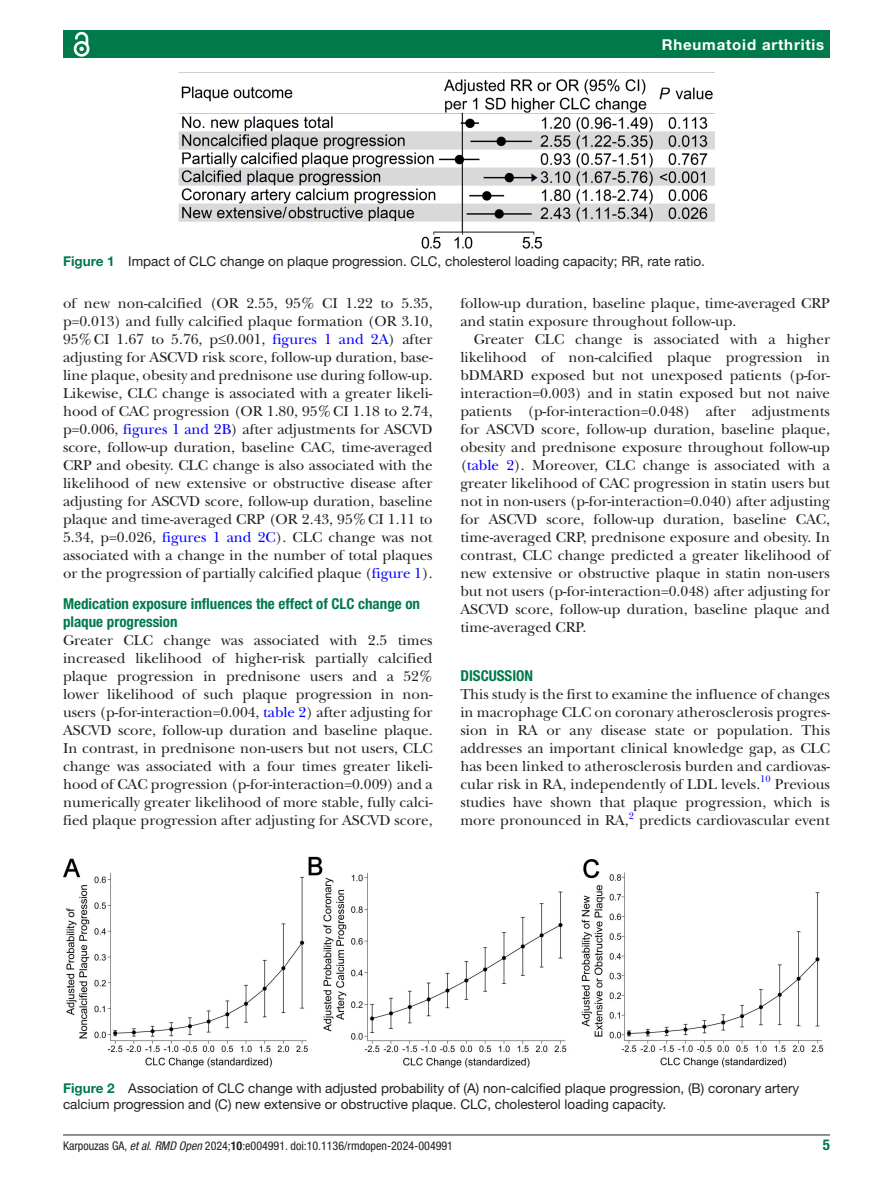
<style>
.page{position:relative;width:893px;height:1191px;background:#fff}
.page>*{position:absolute;margin:0;border:0;box-sizing:border-box;transform-origin:0 0}
.t1{font:15px/18px "New Baskerville";color:#231f20;text-align:justify}
.t2{font:700 condensed 15px/18px "Helvetica Neue LT Std";color:#007a4b}
.t3{font:700 15px "Helvetica Neue LT Std";letter-spacing:.055em;color:#fff}
.t4{font:13.5px/16.2px "Helvetica Neue LT Std";color:#231f20}
.t5{font:condensed 12px "Helvetica Neue LT Std";color:#231f20}
.t6{font:9.9px "New Baskerville";color:#00f}
.s1{font-weight:700;color:#007a4b}
.s2{color:#00f}
.s3{font-style:italic}
.s4{font-weight:700}
</style>
<div class="page">
<hr style="left:63px;top:1134px;width:767px;height:1px;background:#231f20">
<div style="left:63px;top:31px;width:767px;height:27px;background:#007a4b"></div>
<svg style="left:73px;top:31px;width:17px;height:26px"></svg>
<img style="left:178px;top:79px;width:537px;height:169px">
<img style="left:63px;top:856px;width:761px;height:212px">
<p class="t3" style="left:662px;top:35px;width:164px">Rheumatoid arthritis</p>
<p class="t4" style="left:63px;top:253px;width:643px"><span class="s1">Figure 1</span> Impact of CLC change on plaque progression. CLC, cholesterol loading capacity; RR, rate ratio.</p>
<p class="t1" style="left:63px;top:294px;width:371px">of new non-calcified (OR 2.55, 95% CI 1.22 to 5.35, p=0.013) and fully calcified plaque formation (OR 3.10, 95%CI 1.67 to 5.76, p≤0.001, <span class="s2">figures 1 and 2A</span>) after adjusting for ASCVD risk score, follow-up duration, base&shy;line plaque, obesity and prednisone use during follow-up.<br>Likewise, CLC change is associated with a greater likeli&shy;hood of CAC progression (OR 1.80, 95%CI 1.18 to 2.74, p=0.006, <span class="s2">figures 1 and 2B</span>) after adjustments for ASCVD score, follow-up duration, baseline CAC, time-averaged CRP and obesity. CLC change is also associated with the likelihood of new extensive or obstructive disease after adjusting for ASCVD score, follow-up duration, baseline plaque and time-averaged CRP (OR 2.43, 95%CI 1.11 to 5.34, p=0.026, <span class="s2">figures 1 and 2C</span>). CLC change was not associated with a change in the number of total plaques or the progression of partially calcified plaque (<span class="s2">figure 1</span>).</p>
<p class="t2" style="left:63px;top:594px;width:359px">Medication exposure influences the effect of CLC change on plaque progression</p>
<p class="t1" style="left:63px;top:631px;width:371px">Greater CLC change was associated with 2.5 times increased likelihood of higher-risk partially calcified plaque progression in prednisone users and a 52% lower likelihood of such plaque progression in non&shy;users (p-for-interaction=0.004, <span class="s2">table 2</span>) after adjusting for ASCVD score, follow-up duration and baseline plaque.<br>In contrast, in prednisone non-users but not users, CLC change was associated with a four times greater likeli&shy;hood of CAC progression (p-for-interaction=0.009) and a numerically greater likelihood of more stable, fully calci&shy;fied plaque progression after adjusting for ASCVD score,</p>
<p class="t1" style="left:460px;top:294px;width:371px">follow-up duration, baseline plaque, time-averaged CRP and statin exposure throughout follow-up.</p>
<p class="t1" style="left:460px;top:330px;width:371px;text-indent:14px">Greater CLC change is associated with a higher likelihood of non-calcified plaque progression in bDMARD exposed but not unexposed patients (p-for&shy;interaction=0.003) and in statin exposed but not naive patients (p-for-interaction=0.048) after adjustments for ASCVD score, follow-up duration, baseline plaque, obesity and prednisone exposure throughout follow-up (<span class="s2">table 2</span>). Moreover, CLC change is associated with a greater likelihood of CAC progression in statin users but not in non-users (p-for-interaction=0.040) after adjusting for ASCVD score, follow-up duration, baseline CAC, time-averaged CRP, prednisone exposure and obesity. In contrast, CLC change predicted a greater likelihood of new extensive or obstructive plaque in statin non-users but not users (p-for-interaction=0.048) after adjusting for ASCVD score, follow-up duration, baseline plaque and time-averaged CRP.</p>
<p class="t2" style="left:460px;top:666px;width:74px">DISCUSSION</p>
<p class="t1" style="left:460px;top:685px;width:371px">This study is the first to examine the influence of changes in macrophage CLC on coronary atherosclerosis progres&shy;sion in RA or any disease state or population. This addresses an important clinical knowledge gap, as CLC has been linked to atherosclerosis burden and cardiovas&shy;cular risk in RA, independently of LDL levels.</p>
<p class="t6" style="left:760px;top:773px;width:12px">10</p>
<p class="t1" style="left:460px;top:775px;width:371px;text-indent:314px">Previous studies have shown that plaque progression, which is more pronounced in RA,</p>
<p class="t6" style="left:629px;top:809px;width:7px">2</p>
<p class="t1" style="left:639px;top:811px;width:192px">predicts cardiovascular event</p>
<p class="t4" style="left:63px;top:1080px;width:738px"><span class="s1">Figure 2</span> Association of CLC change with adjusted probability of (A) non-calcified plaque progression, (B) coronary artery calcium progression and (C) new extensive or obstructive plaque. CLC, cholesterol loading capacity.</p>
<p class="t5" style="left:63px;top:1138px;width:392px">Karpouzas GA, <span class="s3">et al</span>. <span class="s3">RMD Open</span> 2024;<span class="s4">10</span>:e004991. doi:10.1136/rmdopen-2024-004991</p>
<p class="t2" style="left:823px;top:1135px;width:9px">5</p>
</div>
